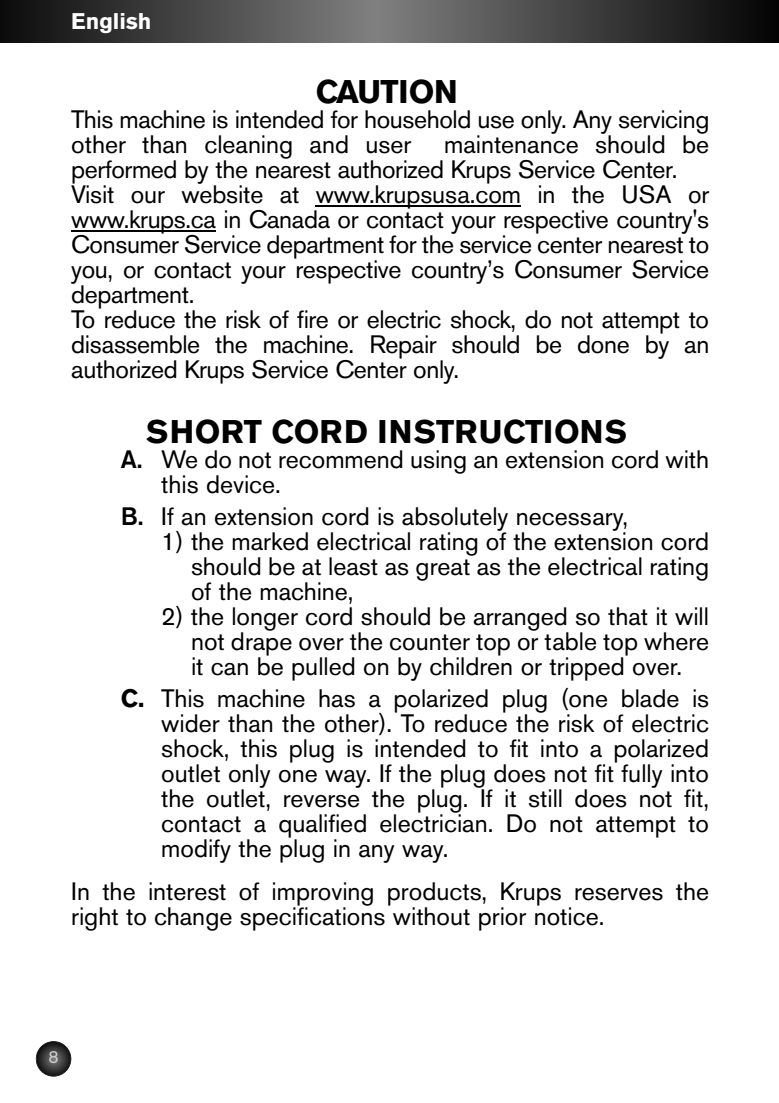
<style>
.page{position:relative;width:779px;height:1103px;background:#fff}
.page>*{position:absolute;margin:0;border:0;box-sizing:border-box;transform-origin:0 0}
.t1{font:700 32.5px "Akzidenz Grotesk BE";color:#000}
.t2{font:25px/25px "Akzidenz Grotesk BE";letter-spacing:-.005em;color:#000}
.t3{font:700 22.5px "Akzidenz Grotesk BE";color:#fff}
.t4{font:17.5px "Akzidenz Grotesk BE";color:#ccc}
.s1{font-weight:500}
.s2{font-weight:700}
</style>
<div class="page">
<svg style="left:0;top:0;width:779px;height:42px;background:#434343"></svg>
<svg style="left:37px;top:1041px;width:33px;height:34px"></svg>
<div style="left:36px;top:1041px;width:35px;height:35px;border:2px solid #000;border-radius:50%"></div>
<hr style="left:316px;top:205px;width:205px;height:2px;background:#000">
<hr style="left:71px;top:230px;width:145px;height:2px;background:#000">
<p class="t3" style="left:71px;top:13px;width:82px">English</p>
<h1 class="t1" style="left:316px;top:80px;width:143px">CAUTION</h1>
<p class="t2" style="left:71px;top:109px;width:639px">This machine is intended for household use only. Any servicing other than cleaning and user</p>
<p class="t2" style="left:71px;top:134px;width:639px;text-indent:373px">maintenance should be performed by the nearest authorized Krups Service Center.<br>Visit our website at www.krupsusa.com in the USA or www.krups.ca in Canada or contact your respective country's Consumer Service department for the service center nearest to you, or contact your respective country’s Consumer Service department.<br>To reduce the risk of fire or electric shock, do not attempt to disassemble the machine. Repair should be done by an authorized Krups Service Center only.</p>
<h1 class="t1" style="left:146px;top:420px;width:483px">SHORT CORD INSTRUCTIONS</h1>
<p class="t2" style="left:161px;top:449px;width:549px;text-indent:-40px"><span class="s1">A.</span> We do not recommend using an extension cord with this device.</p>
<p class="t2" style="left:121px;top:506px;width:509px"><span class="s1">B.</span> If an extension cord is absolutely necessary,</p>
<p class="t2" style="left:191px;top:531px;width:520px;text-align:justify;text-indent:-30px">1) the marked electrical rating of the extension cord should be at least as great as the electrical rating of the machine,</p>
<p class="t2" style="left:191px;top:606px;width:520px;text-align:justify;text-indent:-30px">2) the longer cord should be arranged so that it will not drape over the counter top or table top where it can be pulled on by children or tripped over.</p>
<p class="t2" style="left:161px;top:688px;width:549px;text-align:justify;text-indent:-40px"><span class="s2">C.</span> This machine has a polarized plug (one blade is wider than the other). To reduce the risk of electric shock, this plug is intended to fit into a polarized outlet only one way. If the plug does not fit fully into the outlet, reverse the plug. If it still does not fit, contact a qualified electrician. Do not attempt to modify the plug in any way.</p>
<p class="t2" style="left:71px;top:881px;width:639px">In the interest of improving products, Krups reserves the right to change specifications without prior notice.</p>
<p class="t4" style="left:48px;top:1050px;width:12px">8</p>
</div>
